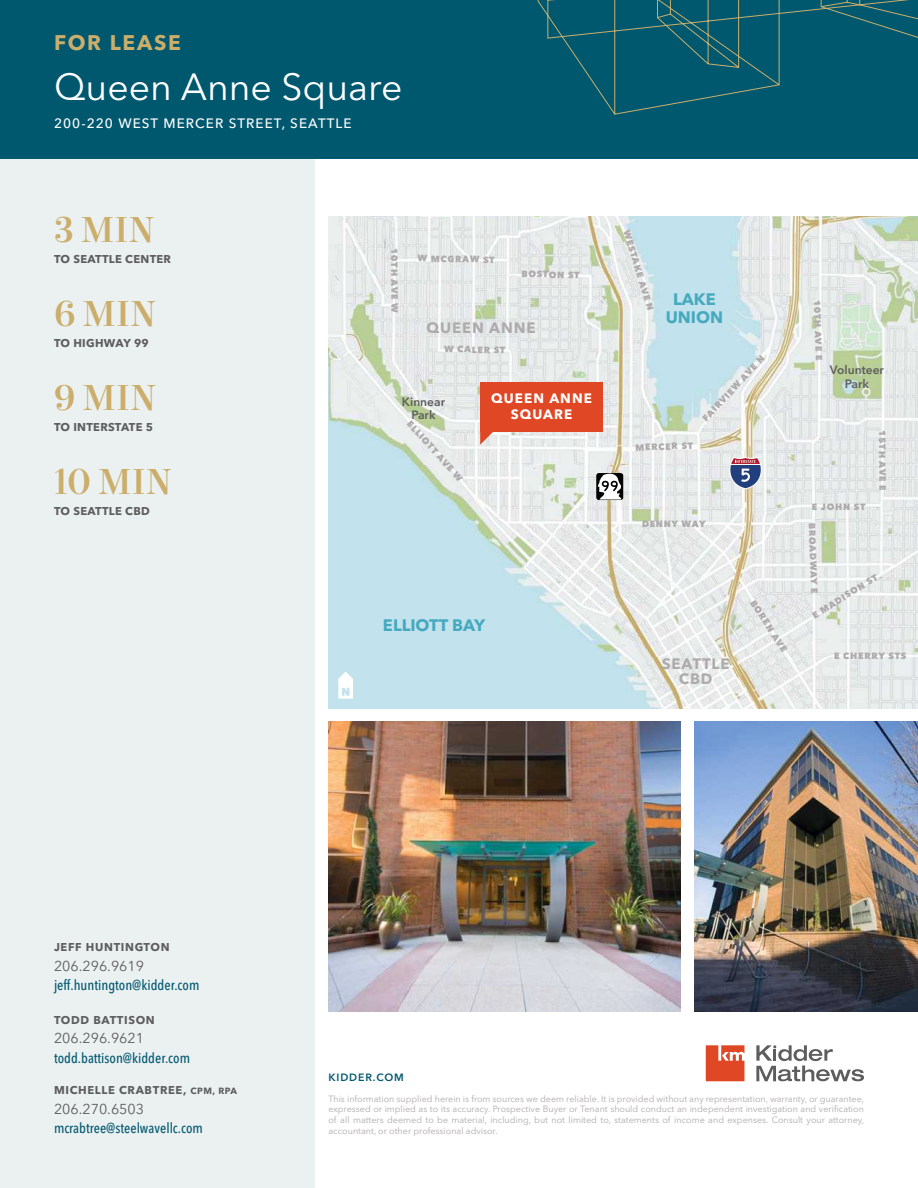
<style>
.page{position:relative;width:918px;height:1188px;background:#fff}
.page>*{position:absolute;margin:0;border:0;box-sizing:border-box;transform-origin:0 0}
.Property_Name_-_Whit{font:37.5px "Avenir Next LT Pro";color:#fff}
.Stat_Data_-_Gold{font:500 36px "Mort Modern 09";letter-spacing:.005em;color:#cbae6b}
.For_Lease___Sale__Af{font:700 21px "Avenir Next LT Pro";letter-spacing:.08em;color:#cbae6b}
.Water_-_Maps{font:700 16.5px/18px "Avenir Next LT Pro";color:#46aabf;text-align:center}
.Neighborhoods__Small{font:700 15px/15px "Avenir Next LT Pro";letter-spacing:.06em;color:#afabac;text-align:center}
.Contact_Info_-_Ash{font:500 condensed 14.25px "Avenir Next LT Pro";color:#00586f}
.Contact_Info_-_Ash-2{font:14.25px "Avenir Next LT Pro";color:#5e5d5d}
.Property_Address_-_W{font:500 13.5px "Avenir Next LT Pro";letter-spacing:.08em;color:#fff}
.Subject_Property_Cal{font:700 13.5px/16.5px "Avenir Next LT Pro";letter-spacing:.08em;color:#fff;text-align:center}
.Parks_-_Maps{font:600 12px/13.5px "Avenir Next LT Pro";color:#5e5d5d;text-align:center}
.Stat_Label{font:700 11.25px "Avenir Next LT Pro";letter-spacing:.025em;color:#5e5d5d}
.Contact_Info_-_Ash-3{font:700 11.25px "Avenir Next LT Pro";letter-spacing:.06em;color:#5e5d5d}
.t1{font:600 10.5px "Avenir Next LT Pro";letter-spacing:.08em;color:#00586f}
.t2{font:9px/10.8px "Avenir Next LT Pro";color:#afabac;text-align:justify}
.Street_Names_-_Map{font:800 9px "Avenir Next LT Pro";letter-spacing:.08em;color:#afabac}
.s1{font-size:9px}
</style>
<div class="page">
<div style="left:0;top:0;width:918px;height:159px;background:#00586f"></div>
<svg style="left:537px;top:0;width:381px;height:115px"></svg>
<svg style="left:756px;top:1045px;width:108px;height:36px"></svg>
<svg style="left:706px;top:1045px;width:38px;height:36px"></svg>
<div style="left:0;top:159px;width:315px;height:1029px;background:#ebf0f1"></div>
<img style="left:328px;top:216px;width:590px;height:492px">
<img style="left:694px;top:722px;width:224px;height:290px">
<img style="left:328px;top:722px;width:353px;height:290px">
<svg style="left:729px;top:457px;width:33px;height:32px"></svg>
<svg style="left:480px;top:431px;width:15px;height:14px"></svg>
<div style="left:480px;top:382px;width:123px;height:49px;background:#e04825"></div>
<svg style="left:338px;top:671px;width:15px;height:28px"></svg>
<div style="left:596px;top:473px;width:27px;height:27px;background:#000;border-radius:3px"></div>
<svg style="left:598px;top:474px;width:23px;height:26px"></svg>
<p class="For_Lease___Sale__Af" style="left:54px;top:30px;width:128px">FOR LEASE</p>
<p class="Property_Name_-_Whit" style="left:54px;top:64px;width:350px">Queen Anne Square</p>
<p class="Property_Address_-_W" style="left:54px;top:115px;width:299px">200-220 WEST MERCER STREET, SEATTLE</p>
<p class="Stat_Data_-_Gold" style="left:54px;top:207px;width:102px">3 MIN</p>
<p class="Stat_Label" style="left:54px;top:252px;width:119px">TO SEATTLE CENTER</p>
<p class="Stat_Data_-_Gold" style="left:54px;top:291px;width:104px">6 MIN</p>
<p class="Stat_Label" style="left:54px;top:336px;width:96px">TO HIGHWAY 99</p>
<p class="Stat_Data_-_Gold" style="left:54px;top:375px;width:104px">9 MIN</p>
<p class="Stat_Label" style="left:54px;top:420px;width:101px">TO INTERSTATE 5</p>
<p class="Stat_Data_-_Gold" style="left:54px;top:459px;width:120px">10 MIN</p>
<p class="Stat_Label" style="left:54px;top:504px;width:97px">TO SEATTLE CBD</p>
<p class="Street_Names_-_Map" style="left:400px;top:248px;width:66px;rotate:89deg">10TH AVE W</p>
<p class="Street_Names_-_Map" style="left:418px;top:253px;width:79px;rotate:1deg">W MCGRAW ST</p>
<p class="Street_Names_-_Map" style="left:522px;top:268px;width:60px;rotate:1deg">BOSTON ST</p>
<p class="Neighborhoods__Small" style="left:426px;top:320px;width:111px">QUEEN ANNE</p>
<p class="Street_Names_-_Map" style="left:444px;top:343px;width:63px;rotate:1deg">W CALER ST</p>
<p class="Parks_-_Maps" style="left:402px;top:395px;width:45px">Kinnear<br>Park</p>
<p class="Street_Names_-_Map" style="left:413px;top:418px;width:79px;rotate:48deg">ELLIOTT AVE W</p>
<p class="Subject_Property_Cal" style="left:491px;top:390px;width:102px">QUEEN ANNE<br>SQUARE</p>
<p class="Water_-_Maps" style="left:383px;top:616px;width:104px">ELLIOTT BAY</p>
<p class="Street_Names_-_Map" style="left:632px;top:229px;width:85px;rotate:73deg">WESTAKE AVE N</p>
<p class="Water_-_Maps" style="left:666px;top:290px;width:59px">LAKE<br>UNION</p>
<p class="Street_Names_-_Map" style="left:700px;top:416px;width:88px;rotate:-47deg">FAIRVIEW AVE N</p>
<p class="Street_Names_-_Map" style="left:635px;top:442px;width:59px;rotate:-2deg">MERCER ST</p>
<p class="Street_Names_-_Map" style="left:642px;top:518px;width:65px">DENNY WAY</p>
<p class="Neighborhoods__Small" style="left:662px;top:656px;width:69px">SEATTLE<br>CBD</p>
<p class="Street_Names_-_Map" style="left:757px;top:598px;width:61px;rotate:57deg">BOREN AVE</p>
<p class="Street_Names_-_Map" style="left:823px;top:300px;width:62px;rotate:88deg">10TH AVE E</p>
<p class="Parks_-_Maps" style="left:830px;top:363px;width:56px">Volunteer<br>Park</p>
<p class="Street_Names_-_Map" style="left:812px;top:501px;width:55px">E JOHN ST</p>
<p class="Street_Names_-_Map" style="left:888px;top:430px;width:62px;rotate:89deg">15TH AVE E</p>
<p class="Street_Names_-_Map" style="left:818px;top:522px;width:72px;rotate:88deg">BROADWAY E</p>
<p class="Street_Names_-_Map" style="left:810px;top:611px;width:77px;rotate:-32deg">E MADISON ST</p>
<p class="Street_Names_-_Map" style="left:834px;top:650px;width:74px">E CHERRY STS</p>
<p class="Contact_Info_-_Ash-3" style="left:54px;top:941px;width:117px">JEFF HUNTINGTON</p>
<p class="Contact_Info_-_Ash-2" style="left:54px;top:957px;width:92px">206.296.9619</p>
<p class="Contact_Info_-_Ash" style="left:54px;top:977px;width:147px">jeff.huntington@kidder.com</p>
<p class="Contact_Info_-_Ash-3" style="left:54px;top:1013px;width:102px">TODD BATTISON</p>
<p class="Contact_Info_-_Ash-2" style="left:54px;top:1030px;width:92px">206.296.9621</p>
<p class="Contact_Info_-_Ash" style="left:54px;top:1049px;width:138px">todd.battison@kidder.com</p>
<p class="Contact_Info_-_Ash-3" style="left:54px;top:1084px;width:185px">MICHELLE CRABTREE, <span class="s1">CPM, RPA</span></p>
<p class="Contact_Info_-_Ash-2" style="left:54px;top:1100px;width:92px">206.270.6503</p>
<p class="Contact_Info_-_Ash" style="left:54px;top:1120px;width:150px">mcrabtree@steelwavellc.com</p>
<p class="t1" style="left:328px;top:1071px;width:77px">KIDDER.COM</p>
<p class="t2" style="left:328px;top:1093px;width:537px">This information supplied herein is from sources we deem reliable. It is provided without any representation, warranty, or guarantee, expressed or implied as to its accuracy. Prospective Buyer or Tenant should conduct an independent investigation and verification of all matters deemed to be material, including, but not limited to, statements of income and expenses. Consult your attorney, accountant, or other professional advisor.</p>
</div>
